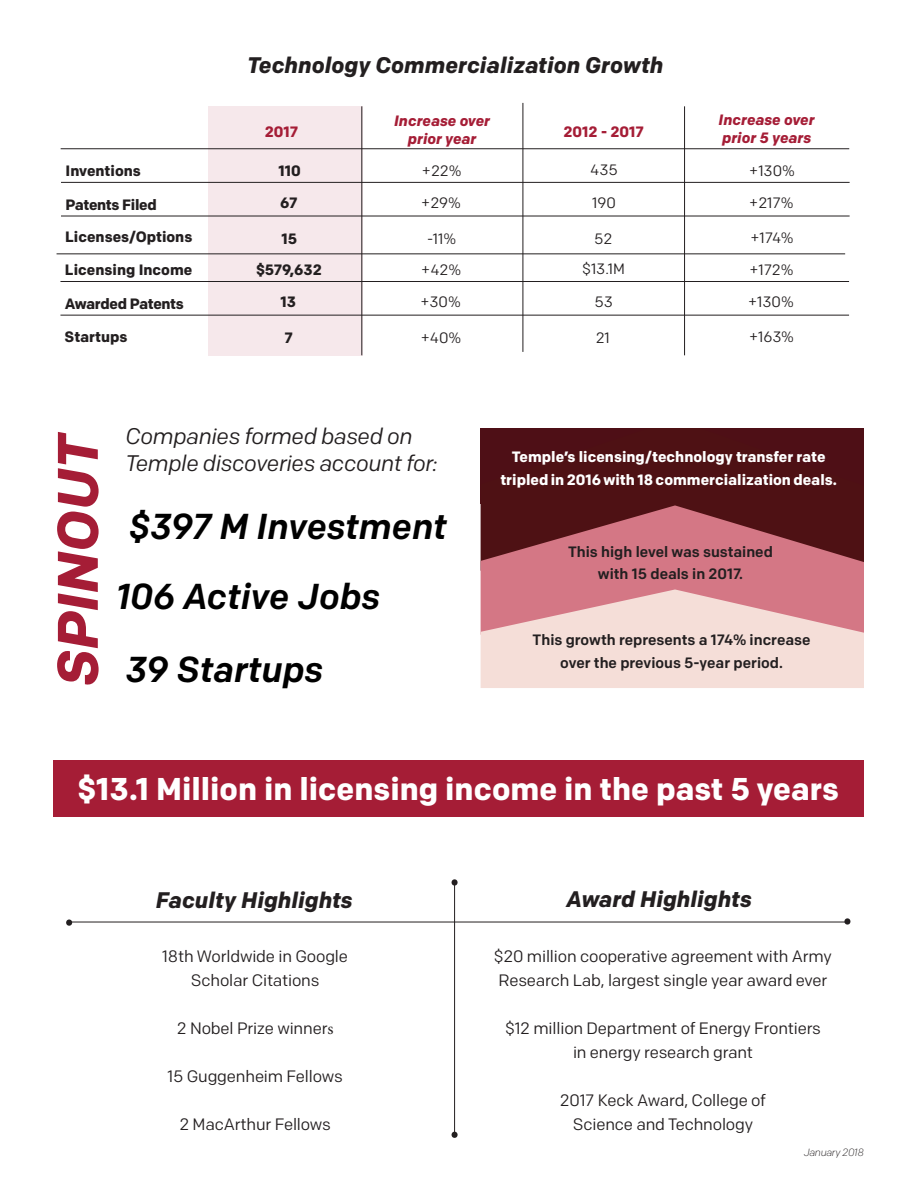
<style>
.page{position:relative;width:918px;height:1188px;background:#fff}
.page>*{position:absolute;margin:0;border:0;box-sizing:border-box;transform-origin:0 0}
.t1{font:italic 700 57px "Colfax";letter-spacing:-.005em;color:#a51d36}
.t2{font:54px "Minion Pro";color:#231f20}
.t3{font:italic 500 36px "Colfax";color:#000}
.t4{font:700 31.5px "Colfax";color:#fff}
.t5{font:italic 700 22.5px "Colfax";color:#231f20}
.t6{font:italic 22.5px "Colfax";letter-spacing:-.02em;color:#231f20}
.t7{font:16.5px "Colfax";letter-spacing:-.01em;color:#231f20}
.t8{font:500 15px/22.5px "Colfax";color:#231f20;text-align:center}
.t9{font:700 15px "Colfax";color:#fff}
.t10{font:15px "Colfax";color:#231f20}
.t11{font:700 15px "Colfax";color:#231f20}
.t12{font:italic 700 15px "Colfax";color:#a51d36}
.t13{font:700 15px "Colfax";letter-spacing:-.02em;color:#231f20}
.t14{font:700 15px "Colfax";color:#a51d36}
.t15{font:italic 300 10.5px "Colfax";letter-spacing:-.03em;color:#231f20}
.s1{font-family:"Minion Pro"}
</style>
<div class="page">
<div style="left:209px;top:106px;width:154px;height:249px;background:#f6e8eb"></div>
<hr style="left:61px;top:148px;width:788px;height:1px;background:#231f20">
<hr style="left:61px;top:216px;width:789px;height:1px;background:#231f20">
<hr style="left:61px;top:182px;width:789px;height:1px;background:#231f20">
<hr style="left:684px;top:106px;width:1px;height:249px;background:#231f20">
<hr style="left:523px;top:103px;width:1px;height:249px;background:#231f20">
<hr style="left:362px;top:106px;width:1px;height:249px;background:#231f20">
<hr style="left:60px;top:315px;width:789px;height:1px;background:#231f20">
<hr style="left:60px;top:281px;width:789px;height:1px;background:#231f20">
<hr style="left:57px;top:254px;width:788px;height:1px;background:#231f20">
<div style="left:53px;top:760px;width:811px;height:57px;background:#a51d36"></div>
<div style="left:481px;top:428px;width:383px;height:77px;background:#4e1114"></div>
<svg style="left:481px;top:505px;width:383px;height:84px;background:#a6545e"></svg>
<svg style="left:481px;top:589px;width:383px;height:99px;background:#edc7c5"></svg>
<hr style="left:454px;top:882px;width:1px;height:252px;background:#231f20">
<hr style="left:68px;top:922px;width:782px;height:1px;background:#231f20">
<p class="t11" style="left:66px;top:162px;width:77px">Inventions</p>
<p class="t13" style="left:66px;top:195px;width:93px">Patents Filed</p>
<p class="t11" style="left:65px;top:228px;width:129px">Licenses/Options</p>
<p class="t11" style="left:65px;top:261px;width:129px">Licensing Income</p>
<p class="t13" style="left:65px;top:295px;width:120px">Awarded Patents</p>
<p class="t11" style="left:65px;top:327px;width:64px">Startups</p>
<p class="t5" style="left:247px;top:51px;width:418px">Technology Commercialization Growth</p>
<p class="t14" style="left:265px;top:122px;width:35px">2017</p>
<p class="t12" style="left:394px;top:112px;width:98px">Increase over</p>
<p class="t12" style="left:408px;top:130px;width:70px">prior year</p>
<p class="t14" style="left:564px;top:122px;width:82px">2012 - 2017</p>
<p class="t12" style="left:719px;top:111px;width:98px">Increase over</p>
<p class="t12" style="left:722px;top:129px;width:91px">prior 5 years</p>
<p class="t10" style="left:590px;top:161px;width:29px">435</p>
<p class="t11" style="left:278px;top:162px;width:24px">110</p>
<p class="t10" style="left:422px;top:162px;width:41px">+22%</p>
<p class="t10" style="left:749px;top:161px;width:47px">+130%</p>
<p class="t11" style="left:280px;top:194px;width:19px">67</p>
<p class="t10" style="left:421px;top:194px;width:41px">+29%</p>
<p class="t10" style="left:592px;top:193px;width:25px">190</p>
<p class="t10" style="left:749px;top:193px;width:46px">+217%</p>
<p class="t11" style="left:281px;top:229px;width:17px">15</p>
<p class="t10" style="left:427px;top:229px;width:31px">-11%</p>
<p class="t10" style="left:750px;top:229px;width:45px">+174%</p>
<p class="t10" style="left:594px;top:230px;width:20px">52</p>
<p class="t10" style="left:582px;top:260px;width:44px">$13.1M</p>
<p class="t11" style="left:256px;top:261px;width:67px">$579,632</p>
<p class="t10" style="left:421px;top:261px;width:41px">+42%</p>
<p class="t10" style="left:750px;top:261px;width:45px">+172%</p>
<p class="t11" style="left:281px;top:293px;width:17px">13</p>
<p class="t10" style="left:420px;top:293px;width:42px">+30%</p>
<p class="t10" style="left:594px;top:293px;width:20px">53</p>
<p class="t10" style="left:748px;top:293px;width:47px">+130%</p>
<p class="t11" style="left:285px;top:328px;width:10px">7</p>
<p class="t10" style="left:421px;top:328px;width:42px">+40%</p>
<p class="t10" style="left:749px;top:328px;width:46px">+163%</p>
<p class="t10" style="left:596px;top:329px;width:16px">21</p>
<p class="t1" style="left:43px;top:687px;width:257px;rotate:-90deg">SPINOUT</p>
<p class="t6" style="left:125px;top:423px;width:289px">Companies formed based on</p>
<p class="t6" style="left:125px;top:450px;width:314px">Temple discoveries account for:</p>
<p class="t3" style="left:129px;top:505px;width:320px">$397 M Investment</p>
<p class="t3" style="left:116px;top:574px;width:266px">106 Active Jobs</p>
<p class="t3" style="left:125px;top:647px;width:200px">39 Startups</p>
<p class="t9" style="left:512px;top:448px;width:315px">Temple’s licensing/technology transfer rate</p>
<p class="t9" style="left:500px;top:470px;width:338px">tripled in 2016 with 18 commercialization deals.</p>
<p class="t8" style="left:568px;top:540px;width:206px">This high level was sustained</p>
<p class="t8" style="left:598px;top:563px;width:147px">with 15 deals in 2017.</p>
<p class="t8" style="left:533px;top:629px;width:279px">This growth represents a 174% increase over the previous 5-year period.</p>
<p class="t4" style="left:77px;top:770px;width:763px">$13.1 Million in licensing income in the past 5 years</p>
<p class="t2" style="left:448px;top:832px;width:14px">.</p>
<p class="t5" style="left:156px;top:886px;width:198px">Faculty Highlights</p>
<p class="t5" style="left:566px;top:885px;width:187px">Award Highlights</p>
<p class="t7" style="left:162px;top:947px;width:187px">18th Worldwide in Google</p>
<p class="t7" style="left:191px;top:971px;width:130px">Scholar Citations</p>
<p class="t7" style="left:177px;top:1019px;width:158px">2 Nobel Prize winner<span class="s1">s</span></p>
<p class="t7" style="left:168px;top:1067px;width:177px">15 Guggenheim Fellows</p>
<p class="t7" style="left:179px;top:1115px;width:153px">2 MacArthur Fellows</p>
<p class="t2" style="left:63px;top:872px;width:14px">.</p>
<p class="t2" style="left:841px;top:871px;width:14px">.</p>
<p class="t7" style="left:494px;top:947px;width:340px">$20 million cooperative agreement with Army</p>
<p class="t7" style="left:499px;top:971px;width:330px">Research Lab, largest single year award ever</p>
<p class="t7" style="left:505px;top:1019px;width:317px">$12 million Department of Energy Frontiers</p>
<p class="t7" style="left:573px;top:1043px;width:181px">in energy research grant</p>
<p class="t7" style="left:560px;top:1091px;width:208px">2017 Keck Award, College of</p>
<p class="t7" style="left:573px;top:1115px;width:182px">Science and Technology</p>
<p class="t2" style="left:448px;top:1084px;width:14px">.</p>
<p class="t15" style="left:804px;top:1145px;width:62px">January 2018</p>
</div>
